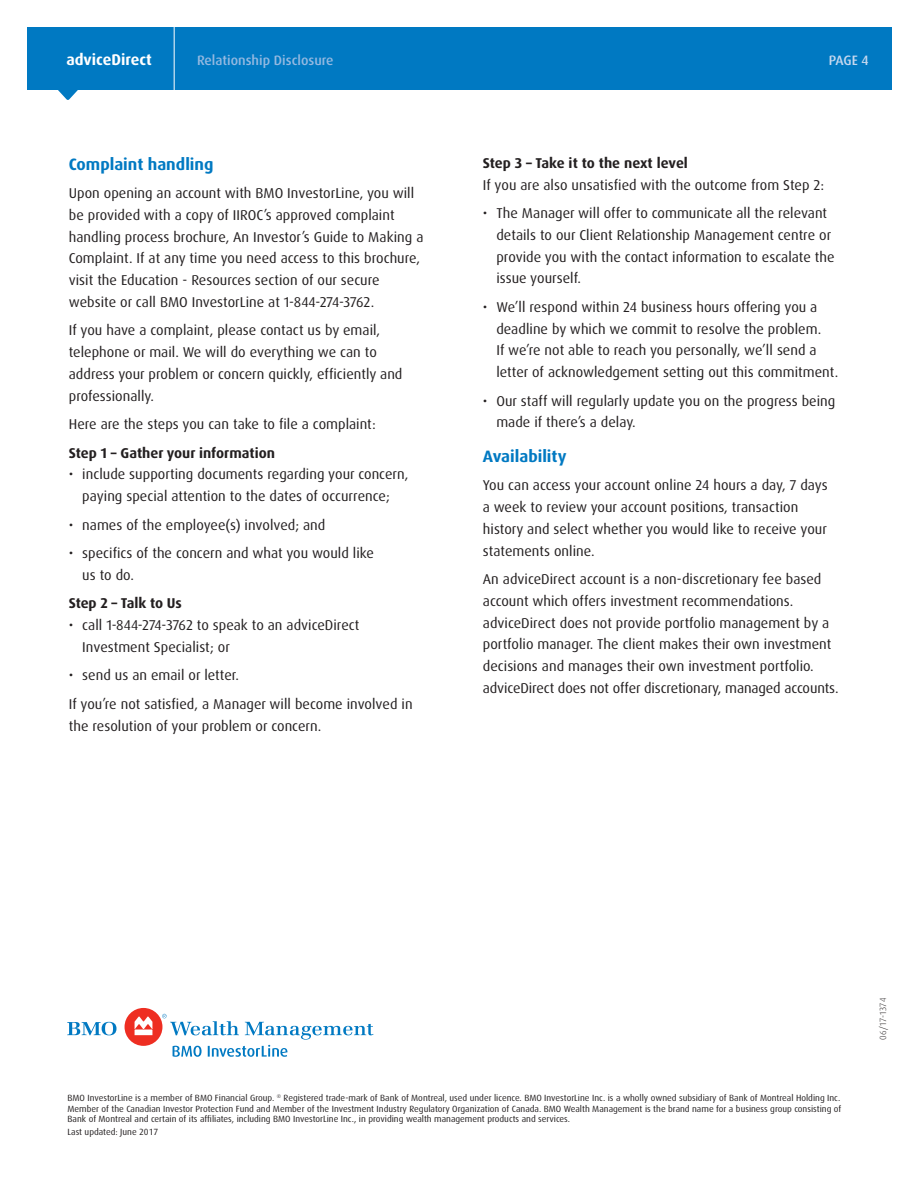
<style>
.page{position:relative;width:918px;height:1188px;background:#fff}
.page>*{position:absolute;margin:0;border:0;box-sizing:border-box;transform-origin:0 0}
.Heading_level_1{font:700 16.5px "Dax Pro";color:#0079c2}
.Legal_entity_text{font:700 15.6px "Dax Pro";color:#fff}
.Body{font:14.25px/21.8px "Dax Pro";color:#231f20}
.SUB_HEAD_LEVEL_2{font:700 14.25px "Dax Pro";color:#231f20}
.Legal_entity_text-2{font:500 13.65px "Dax Pro";color:#94b9e1}
.Legal_entity_text-3{font:500 13.65px "Dax Pro";color:#c6d8ef}
.Disclaimer{font:9px/10.5px "Dax";color:#231f20;text-align:justify}
.Body_Copy{font:300 9px "Dax Pro";letter-spacing:.025em;color:#231f20}
</style>
<div class="page">
<div style="left:27px;top:28px;width:865px;height:62px;background:#0079c2"></div>
<svg style="left:58px;top:90px;width:20px;height:10px"></svg>
<hr style="left:174px;top:12px;width:1px;height:82px;background:#fff">
<svg style="left:67px;top:1022px;width:50px;height:13px"></svg>
<div style="left:125px;top:1008px;width:37px;height:38px;background:#ee2e22;border-radius:50%"></div>
<svg style="left:135px;top:1017px;width:17px;height:18px"></svg>
<svg style="left:162px;top:1014px;width:212px;height:43px"></svg>
<p class="Legal_entity_text" style="left:66px;top:50px;width:87px">adviceDirect</p>
<p class="Legal_entity_text-2" style="left:197px;top:52px;width:138px">Relationship Disclosure</p>
<p class="Legal_entity_text-3" style="left:829px;top:52px;width:41px">PAGE 4</p>
<p class="Heading_level_1" style="left:69px;top:153px;width:146px">Complaint handling</p>
<p class="Body" style="left:69px;top:182px;width:356px">Upon opening an account with BMO InvestorLine, you will be provided with a copy of IIROC’s approved complaint handling process brochure, An Investor’s Guide to Making a Complaint. If at any time you need access to this brochure, visit the Education - Resources section of our secure website or call BMO InvestorLine at 1-844-274-3762.</p>
<p class="Body" style="left:69px;top:320px;width:335px">If you have a complaint, please contact us by email, telephone or mail. We will do everything we can to address your problem or concern quickly, efficiently and professionally.</p>
<p class="Body" style="left:69px;top:413px;width:309px">Here are the steps you can take to file a complaint:</p>
<p class="SUB_HEAD_LEVEL_2" style="left:69px;top:444px;width:208px">Step 1 – Gather your information</p>
<p class="Body" style="left:69px;top:464px;width:341px;text-align:center">• include supporting documents regarding your concern, paying special attention to the dates of occurrence;</p>
<p class="Body" style="left:69px;top:514px;width:258px">• names of the employee(s) involved; and</p>
<p class="Body" style="left:82px;top:542px;width:293px;text-indent:-14px">• specifics of the concern and what you would like us to do.</p>
<p class="SUB_HEAD_LEVEL_2" style="left:69px;top:594px;width:115px">Step 2 – Talk to Us</p>
<p class="Body" style="left:82px;top:614px;width:279px;text-indent:-14px">• call 1-844-274-3762 to speak to an adviceDirect<br>Investment Specialist; or</p>
<p class="Body" style="left:69px;top:665px;width:172px">• send us an email or letter.</p>
<p class="Body" style="left:69px;top:693px;width:345px">If you’re not satisfied, a Manager will become involved in the resolution of your problem or concern.</p>
<p class="SUB_HEAD_LEVEL_2" style="left:483px;top:154px;width:207px">Step 3 – Take it to the next level</p>
<p class="Body" style="left:483px;top:174px;width:343px">If you are also unsatisfied with the outcome from Step 2:</p>
<p class="Body" style="left:496px;top:202px;width:340px;text-indent:-14px">• The Manager will offer to communicate all the relevant details to our Client Relationship Management centre or provide you with the contact information to escalate the issue yourself.</p>
<p class="Body" style="left:496px;top:296px;width:343px;text-indent:-14px">• We’ll respond within 24 business hours offering you a deadline by which we commit to resolve the problem.<br>If we’re not able to reach you personally, we’ll send a letter of acknowledgement setting out this commitment.</p>
<p class="Body" style="left:496px;top:390px;width:341px;text-indent:-14px">• Our staff will regularly update you on the progress being made if there’s a delay.</p>
<p class="Heading_level_1" style="left:483px;top:446px;width:85px">Availability</p>
<p class="Body" style="left:483px;top:475px;width:347px">You can access your account online 24 hours a day, 7 days a week to review your account positions, transaction history and select whether you would like to receive your statements online.</p>
<p class="Body" style="left:483px;top:568px;width:357px">An adviceDirect account is a non-discretionary fee based account which offers investment recommendations. adviceDirect does not provide portfolio management by a portfolio manager. The client makes their own investment decisions and manages their own investment portfolio. adviceDirect does not offer discretionary, managed accounts.</p>
<p class="Disclaimer" style="left:68px;top:1093px;width:775px">BMO InvestorLine is a member of BMO Financial Group. <sup>®</sup> Registered trade-mark of Bank of Montreal, used under licence. BMO InvestorLine Inc. is a wholly owned subsidiary of Bank of Montreal Holding Inc.<br>Member of the Canadian Investor Protection Fund and Member of the Investment Industry Regulatory Organization of Canada. BMO Wealth Management is the brand name for a business group consisting of Bank of Montreal and certain of its affiliates, including BMO InvestorLine Inc., in providing wealth management products and services.</p>
<p class="Disclaimer" style="left:68px;top:1127px;width:92px">Last updated: June 2017</p>
<p class="Body_Copy" style="left:877px;top:1040px;width:43px;rotate:-90deg">06/17-1374</p>
</div>
